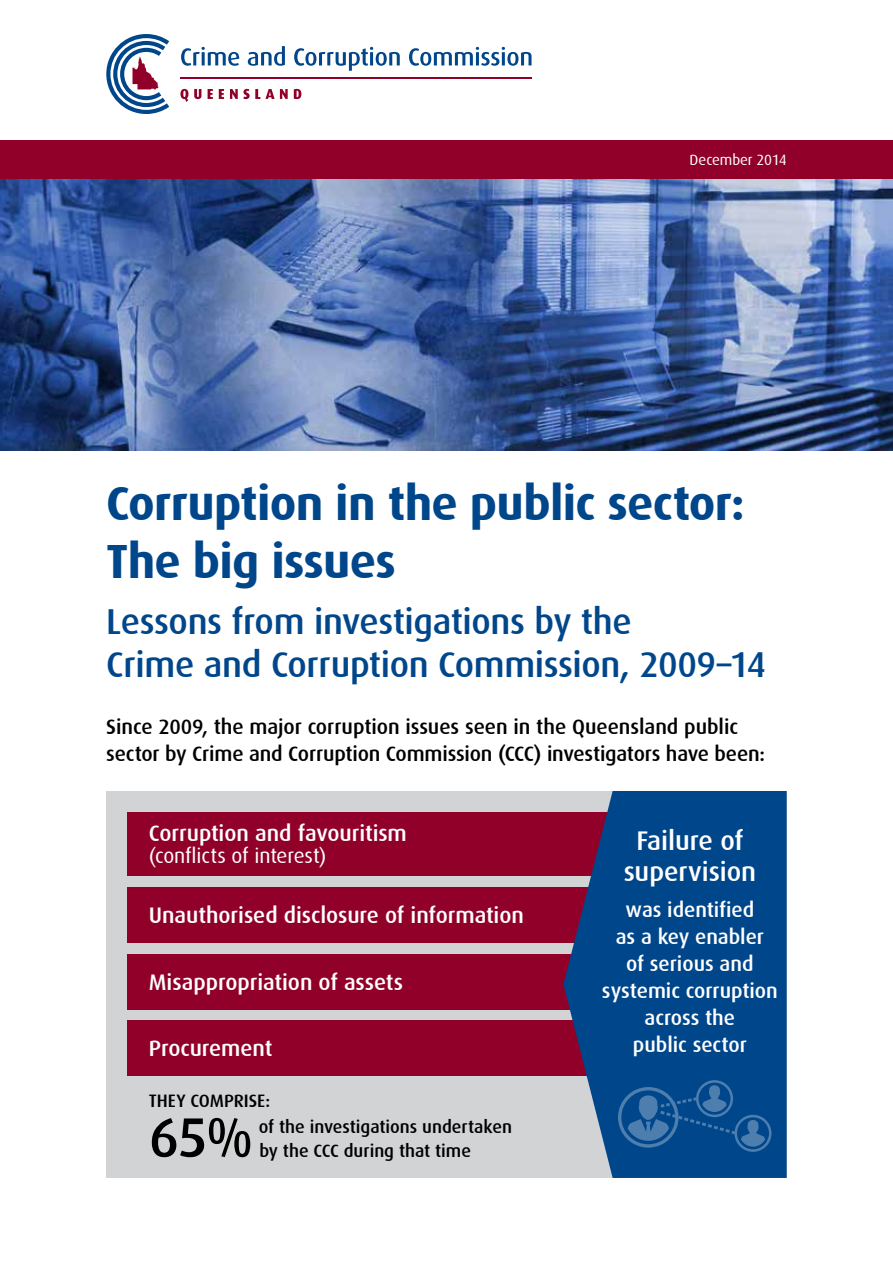
<style>
.page{position:relative;width:893px;height:1263px;background:#fff}
.page>*{position:absolute;margin:0;border:0;box-sizing:border-box;transform-origin:0 0}
.t1{font:500 55.5px "Dax";color:#000}
.t2{font:700 48px/57.6px "Dax";letter-spacing:-.015em;color:#00468b}
.t3{font:500 36px/43.2px "Dax";letter-spacing:-.015em;color:#00468b}
.t4{font:500 27px/31.5px "Dax";letter-spacing:-.005em;color:#fff;text-align:center}
.t5{font:500 22.5px "Dax";letter-spacing:-.005em;color:#fff}
.t6{font:500 21px/27px "Dax";letter-spacing:-.01em;color:#000}
.t7{font:500 21px/27px "Dax";color:#fff;text-align:center}
.t8{font:21px "Dax";letter-spacing:-.005em;color:#fff}
.t9{font:500 18px/24px "Dax";color:#000}
.t10{font:15px "Dax";letter-spacing:-.01em;color:#fff}
</style>
<div class="page">
<div style="left:106px;top:791px;width:681px;height:387px;background:#d1d3d4"></div>
<img style="left:0;top:179px;width:893px;height:272px">
<div style="left:0;top:140px;width:893px;height:39px;background:#910028"></div>
<svg style="left:180px;top:89px;width:121px;height:13px"></svg>
<svg style="left:181px;top:46px;width:350px;height:25px"></svg>
<hr style="left:180px;top:77px;width:351px;height:1px;background:#910028">
<svg style="left:106px;top:34px;width:63px;height:80px"></svg>
<div style="left:128px;top:887px;width:490px;height:56px;background:#910028"></div>
<div style="left:128px;top:954px;width:490px;height:55px;background:#910028"></div>
<div style="left:128px;top:1020px;width:490px;height:56px;background:#910028"></div>
<div style="left:128px;top:812px;width:490px;height:64px;background:#910028"></div>
<svg style="left:563px;top:791px;width:224px;height:387px;background:#174c8a"></svg>
<div style="left:618px;top:1087px;width:61px;height:60px;background:#4d7eae;border-radius:50%"></div>
<div style="left:621px;top:1090px;width:54px;height:54px;background:#00468b;border-radius:50%"></div>
<svg style="left:734px;top:1115px;width:37px;height:37px"></svg>
<div style="left:737px;top:1117px;width:32px;height:32px;background:#00468b;border-radius:50%"></div>
<svg style="left:696px;top:1080px;width:37px;height:37px"></svg>
<div style="left:698px;top:1083px;width:32px;height:32px;background:#00468b;border-radius:50%"></div>
<svg style="left:628px;top:1085px;width:137px;height:62px"></svg>
<p class="t10" style="left:690px;top:151px;width:99px">December 2014</p>
<h2 class="t2" style="left:106px;top:475px;width:640px">Corruption in the public sector:<br>The big issues</h2>
<h3 class="t3" style="left:106px;top:600px;width:661px">Lessons from investigations by the<br>Crime and Corruption Commission, 2009–14</h3>
<p class="t6" style="left:106px;top:713px;width:660px">Since 2009, the major corruption issues seen in the Queensland public sector by Crime and Corruption Commission (CCC) investigators have been:</p>
<p class="t5" style="left:149px;top:820px;width:260px">Corruption and favouritism</p>
<p class="t8" style="left:149px;top:844px;width:179px">(conflicts of interest)</p>
<p class="t5" style="left:149px;top:903px;width:377px">Unauthorised disclosure of information</p>
<p class="t5" style="left:149px;top:969px;width:256px">Misappropriation of assets</p>
<p class="t5" style="left:149px;top:1036px;width:125px">Procurement</p>
<p class="t9" style="left:149px;top:1089px;width:123px">they comprise:</p>
<h1 class="t1" style="left:149px;top:1106px;width:106px">65%</h1>
<p class="t9" style="left:259px;top:1114px;width:255px">of the investigations undertaken by the CCC during that time</p>
<p class="t4" style="left:624px;top:825px;width:134px">Failure of supervision</p>
<p class="t7" style="left:602px;top:896px;width:177px">was identified<br>as a key enabler<br>of serious and systemic corruption across the<br>public sector</p>
</div>
